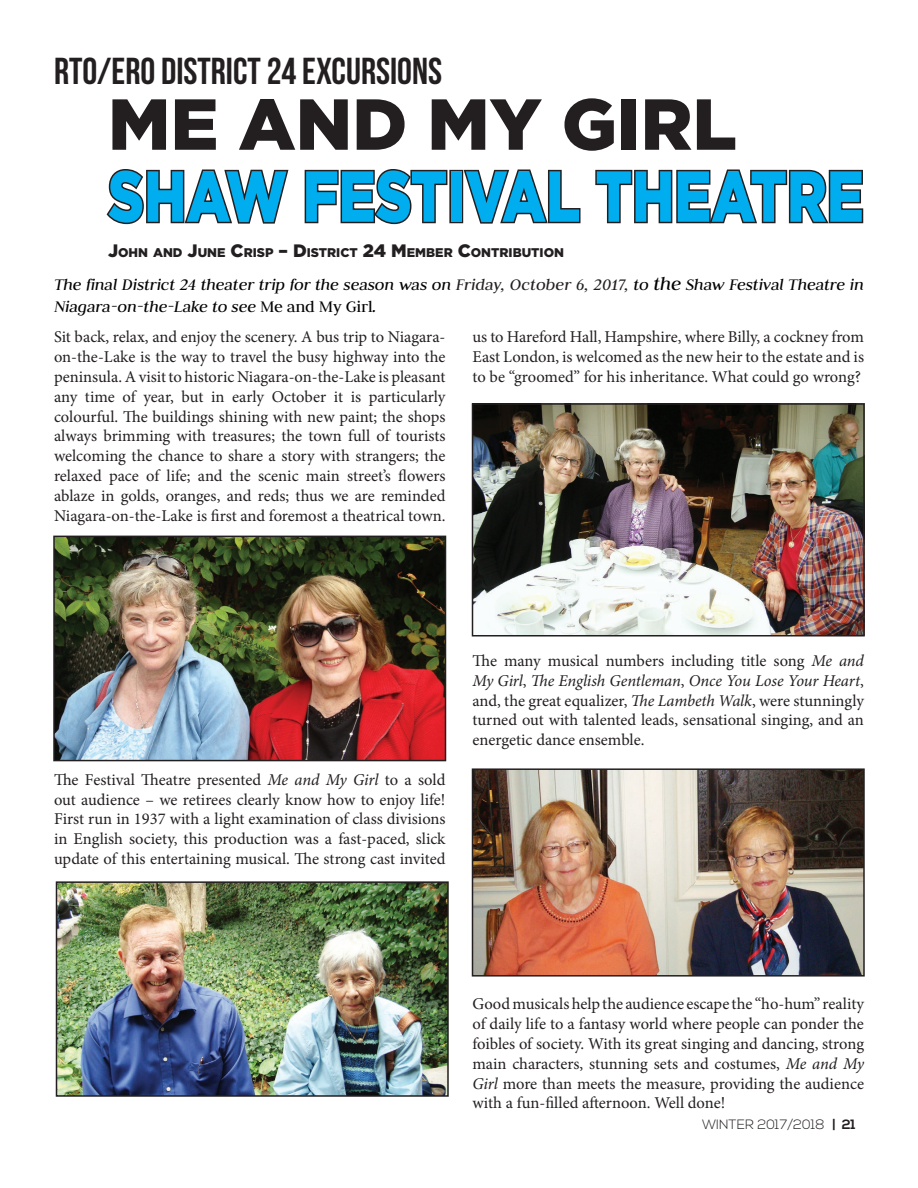
<style>
.page{position:relative;width:918px;height:1188px;background:#fff}
.page>*{position:absolute;margin:0;border:0;box-sizing:border-box;transform-origin:0 0}
.t1{font:900 72px "Gotham";color:#00aeef;scale:.77 1}
.t2{font:900 72px "Gotham";color:#231f20}
.Sub_Title{font:37.5px "Bebas Neue";color:#231f20}
.t3{font:italic 18px/21.6px "Judson";letter-spacing:-.01em;color:#000}
.t4{font:16.5px/19.8px "Minion Pro";color:#231f20;text-align:justify}
.t5{font:300 13.5px "Nexa";color:#231f20}
.t6{font:900 12.6px "Gotham";color:#231f20}
.s1{font-size:18px}
.s2{color:#231f20}
.s3{font-size:21px}
.s4{font-style:normal}
.s5{font-style:italic}
.s6{font-weight:700}
</style>
<div class="page">
<svg style="left:106px;top:169px;width:183px;height:56px"></svg>
<svg style="left:304px;top:169px;width:144px;height:56px"></svg>
<div style="left:449px;top:170px;width:14px;height:53px;border:3px solid #231f20"></div>
<svg style="left:462px;top:169px;width:119px;height:55px"></svg>
<svg style="left:595px;top:169px;width:269px;height:55px"></svg>
<img style="left:475px;top:771px;width:387px;height:203px">
<div style="left:472px;top:768px;width:393px;height:209px;border:2px solid #231f20"></div>
<img style="left:475px;top:406px;width:387px;height:228px">
<div style="left:472px;top:403px;width:393px;height:234px;border:2px solid #231f20"></div>
<img style="left:56px;top:539px;width:387px;height:219px">
<div style="left:53px;top:536px;width:393px;height:225px;border:2px solid #231f20"></div>
<img style="left:59px;top:884px;width:387px;height:210px">
<div style="left:56px;top:881px;width:393px;height:216px;border:2px solid #231f20"></div>
<p class="Sub_Title" style="left:54px;top:51px;width:390px">RTO/ERO DISTRICT 24 EXCURSIONS</p>
<p class="t2" style="left:108px;top:83px;width:630px">ME AND MY GIRL</p>
<p class="t1" style="left:108px;top:155px;width:983px">SHAW FESTIVAL THEATRE</p>
<p class="t6" style="left:108px;top:245px;width:458px"><span class="s1">J</span>OHN AND <span class="s1">J</span>UNE <span class="s1">C</span>RISP <span class="s1">– D</span>ISTRICT <span class="s1">24 M</span>EMBER <span class="s1">C</span>ONTRIBUTION</p>
<p class="t3" style="left:54px;top:274px;width:812px">The final District 24 theater trip for the season was on <span class="s2">Friday, October 6, 2017,</span> to <span class="s3">the</span> Shaw Festival Theatre in<br>Niagara-on-the-Lake to see <span class="s4">Me and My Girl</span>.</p>
<p class="t4" style="left:54px;top:327px;width:393px">Sit back, relax, and enjoy the scenery. A bus trip to Niagara&shy;on-the-Lake is the way to travel the busy highway into the peninsula. A visit to historic Niagara-on-the-Lake is pleasant any time of year, but in early October it is particularly colourful. The buildings shining with new paint; the shops always brimming with treasures; the town full of tourists welcoming the chance to share a story with strangers; the relaxed pace of life; and the scenic main street’s flowers ablaze in golds, oranges, and reds; thus we are reminded Niagara-on-the-Lake is first and foremost a theatrical town.</p>
<p class="t4" style="left:472px;top:327px;width:393px">us to Hareford Hall, Hampshire, where Billy, a cockney from East London, is welcomed as the new heir to the estate and is to be “groomed” for his inheritance. What could go wrong?</p>
<p class="t4" style="left:54px;top:770px;width:393px">The Festival Theatre presented <span class="s5">Me and My Girl</span> to a sold out audience – we retirees clearly know how to enjoy life!<br>First run in 1937 with a light examination of class divisions in English society, this production was a fast-paced, slick update of this entertaining musical. The strong cast invited</p>
<p class="t4" style="left:472px;top:651px;width:393px">The many musical numbers including title song <span class="s5">Me and My Girl</span>, <span class="s5">The English Gentleman</span>, <span class="s5">Once You Lose Your Heart</span>, and, the great equalizer, <span class="s5">The Lambeth Walk</span>, were stunningly turned out with talented leads, sensational singing, and an energetic dance ensemble.</p>
<p class="t4" style="left:473px;top:994px;width:393px">Good musicals help the audience escape the “ho-hum” reality of daily life to a fantasy world where people can ponder the foibles of society. With its great singing and dancing, strong main characters, stunning sets and costumes, <span class="s5">Me and My Girl</span> more than meets the measure, providing the audience with a fun-filled afternoon. Well done!</p>
<p class="t5" style="left:702px;top:1117px;width:155px">WINTER 2017/2018 <span class="s6">| 21</span></p>
</div>
